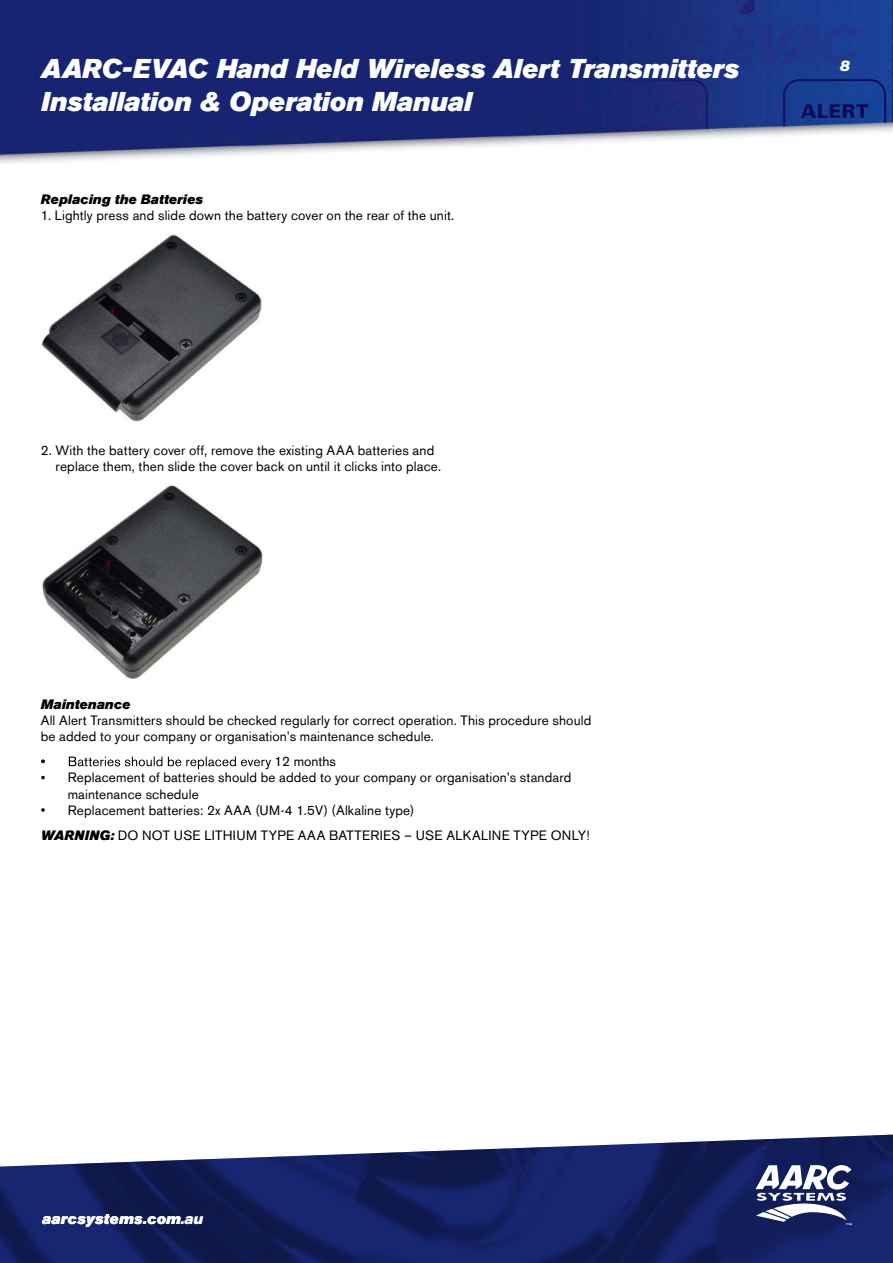
<style>
.page{position:relative;width:893px;height:1263px;background:#fff}
.page>*{position:absolute;margin:0;border:0;box-sizing:border-box;transform-origin:0 0}
.t1{font:italic 27px/32.4px "Akzidenz Grotesk BQ Super";color:#fff}
.t2{font:italic 15px "Akzidenz Grotesk BQ Super";letter-spacing:.03em;color:#fff}
.t3{font:13.5px/16.2px "Akzidenz Grotesk BE";letter-spacing:.015em;color:#000}
.t4{font:italic 13.5px "Akzidenz Grotesk BQ Super";letter-spacing:.015em;color:#000}
.s1{font-family:"Akzidenz Grotesk BQ Super";font-style:italic}
</style>
<div class="page">
<img style="left:0;top:0;width:893px;height:164px">
<img style="left:0;top:1134px;width:893px;height:129px">
<svg style="left:755px;top:1165px;width:97px;height:60px"></svg>
<img style="left:41px;top:234px;width:221px;height:188px">
<img style="left:42px;top:485px;width:221px;height:195px">
<svg style="left:41px;top:776px;width:4px;height:3px"></svg>
<svg style="left:41px;top:808px;width:4px;height:4px"></svg>
<svg style="left:41px;top:760px;width:4px;height:3px"></svg>
<svg style="left:69px;top:756px;width:202px;height:13px"></svg>
<h1 class="t1" style="left:41px;top:53px;width:699px">AARC-EVAC Hand Held Wireless Alert Transmitters<br>Installation &amp; Operation Manual</h1>
<p class="t2" style="left:840px;top:57px;width:11px">8</p>
<p class="t4" style="left:41px;top:191px;width:164px">Replacing the Batteries</p>
<p class="t3" style="left:41px;top:207px;width:415px">1. Lightly press and slide down the battery cover on the rear of the unit.</p>
<p class="t3" style="left:56px;top:442px;width:387px;text-indent:-15px">2. With the battery cover off, remove the existing AAA batteries and replace them, then slide the cover back on until it clicks into place.</p>
<p class="t4" style="left:41px;top:696px;width:91px">Maintenance</p>
<p class="t3" style="left:41px;top:712px;width:552px">All Alert Transmitters should be checked regularly for correct operation. This procedure should be added to your company or organisation’s maintenance schedule.</p>
<p class="t3" style="left:68px;top:769px;width:505px">Replacement of batteries should be added to your company or organisation’s standard maintenance schedule<br>Replacement batteries: 2x AAA (UM-4 1.5V) (Alkaline type)</p>
<p class="t3" style="left:41px;top:827px;width:551px"><span class="s1">WARNING:</span> DO NOT USE LITHIUM TYPE AAA BATTERIES – USE ALKALINE TYPE ONLY!</p>
<p class="t3" style="left:274px;top:753px;width:63px">12 months</p>
<p class="t2" style="left:42px;top:1210px;width:162px">aarcsystems.com.au</p>
</div>
